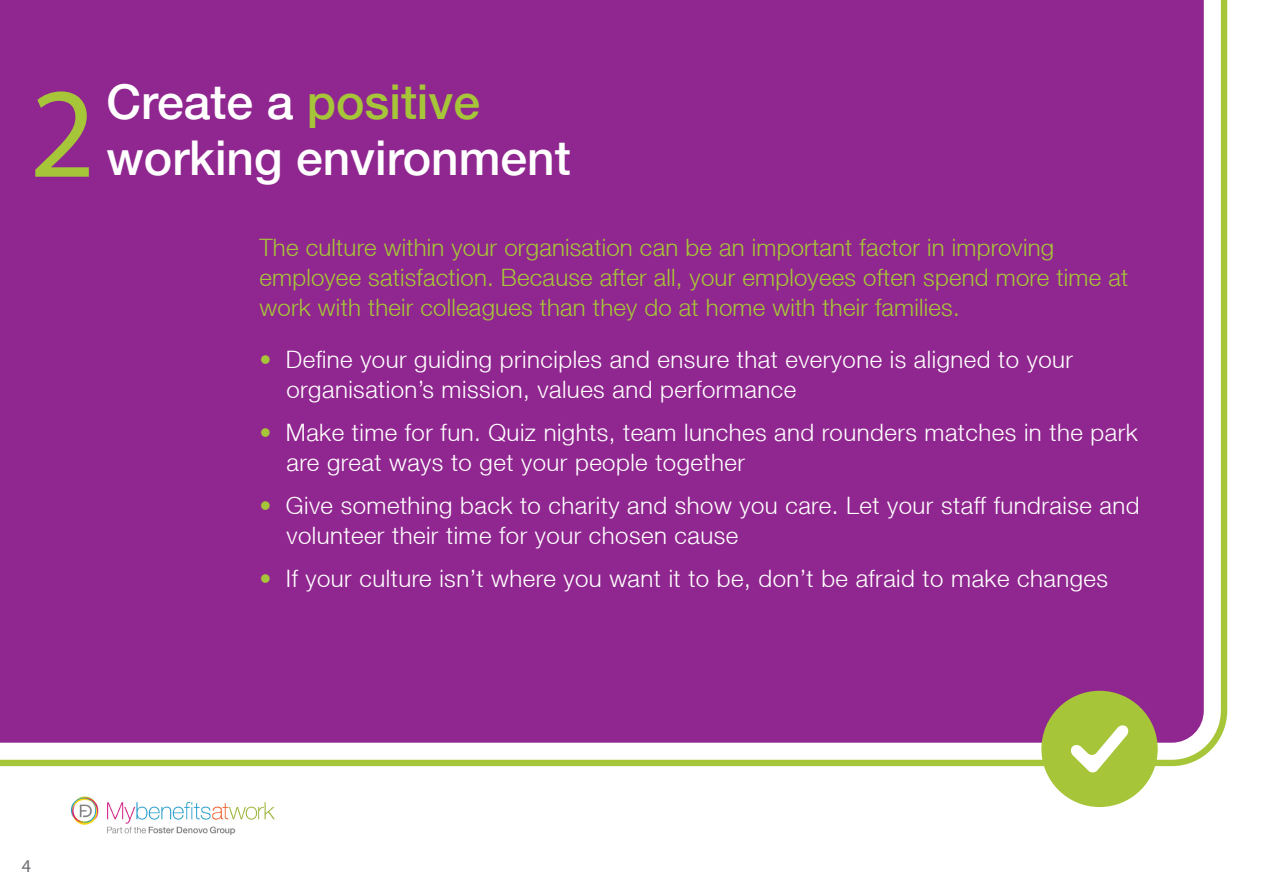
<style>
.page{position:relative;width:1263px;height:893px;background:#fff}
.page>*{position:absolute;margin:0;border:0;box-sizing:border-box;transform-origin:0 0}
.t1{font:129px "Myriad Pro";color:#a6c539}
.t2{font:500 48px/55.5px "Helvetica Neue LT";color:#fff}
.t3{font:300 24px/30px "Helvetica Neue LT";letter-spacing:.02em;color:#fff}
.t4{font:300 24px/30px "Helvetica Neue LT";letter-spacing:.01em;color:#a6c539}
.t5{font:18px "Myriad Pro";color:#6c6d70}
.s1{color:#a6c539}
</style>
<div class="page">
<div style="left:0;top:0;width:1228px;height:767px;background:#90268f"></div>
<div style="left:1041px;top:691px;width:117px;height:116px;background:#a6c539;border-radius:50%"></div>
<svg style="left:1070px;top:725px;width:59px;height:48px"></svg>
<img style="left:70px;top:796px;width:205px;height:39px">
<p class="t1" style="left:29px;top:54px;width:68px">2</p>
<p class="t2" style="left:107px;top:74px;width:466px">Create a <span class="s1">positive </span>working environment</p>
<p class="t4" style="left:259px;top:232px;width:870px">The culture within your organisation can be an important factor in improving employee satisfaction. Because after all, your employees often spend more time at work with their colleagues than they do at home with their families.</p>
<p class="t3" style="left:286px;top:344px;width:788px;text-indent:-27px"><span class="s1">•</span> Define your guiding principles and ensure that everyone is aligned to your organisation’s mission, values and performance</p>
<p class="t3" style="left:286px;top:417px;width:853px;text-indent:-27px"><span class="s1">•</span> Make time for fun. Quiz nights, team lunches and rounders matches in the park are great ways to get your people together</p>
<p class="t3" style="left:286px;top:490px;width:855px;text-indent:-27px"><span class="s1">•</span> Give something back to charity and show you care. Let your staff fundraise and volunteer their time for your chosen cause</p>
<p class="t3" style="left:259px;top:562px;width:850px"><span class="s1">•</span> If your culture isn’t where you want it to be, don’t be afraid to make changes</p>
<p class="t5" style="left:22px;top:855px;width:11px">4</p>
</div>
